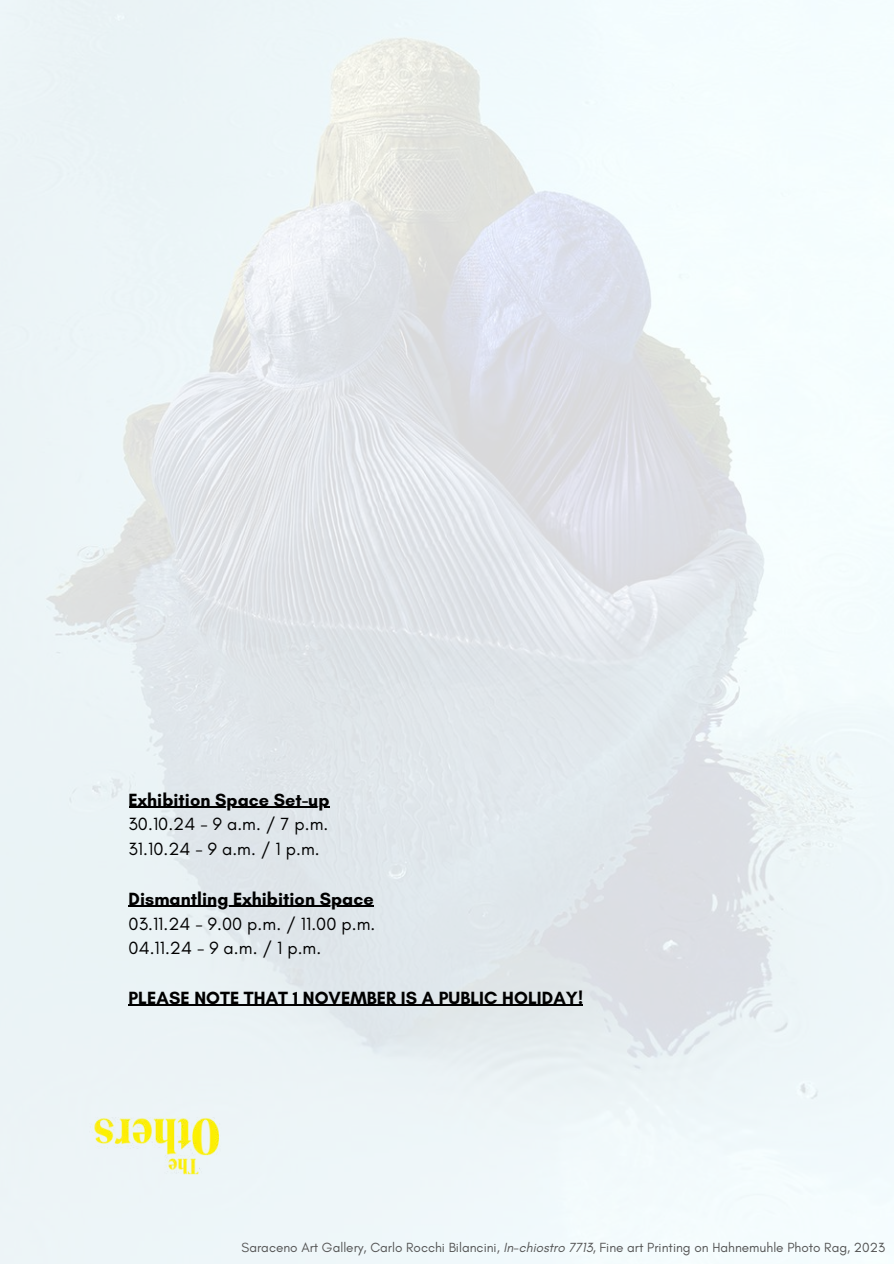
<style>
.page{position:relative;width:894px;height:1264px;background:#fff}
.page>*{position:absolute;margin:0;border:0;box-sizing:border-box;transform-origin:0 0}
.t1{font:700 18px "Glacial Indifference";letter-spacing:.005em;color:#000}
.t2{font:18px/24.8px "Glacial Indifference";letter-spacing:.005em;color:#000}
.t3{font:13.5px "Glacial Indifference";color:#545454}
.s1{font-style:italic}
</style>
<div class="page">
<img style="left:0;top:0;width:893px;height:1263px">
<img style="left:89px;top:1117px;width:136px;height:57px">
<hr style="left:128px;top:806px;width:201px;height:2px;background:#000">
<hr style="left:128px;top:905px;width:246px;height:2px;background:#000">
<hr style="left:128px;top:1004px;width:455px;height:2px;background:#000">
<h1 class="t1" style="left:128px;top:788px;width:202px">Exhibition Space Set-up</h1>
<h1 class="t2" style="left:128px;top:811px;width:201px">30.10.24 - 9 a.m. / 7 p.m.<br>31.10.24 - 9 a.m. / 1 p.m.</h1>
<h1 class="t1" style="left:128px;top:887px;width:246px">Dismantling Exhibition Space</h1>
<h1 class="t2" style="left:128px;top:910px;width:248px">03.11.24 - 9.00 p.m. / 11.00 p.m.<br>04.11.24 - 9 a.m. / 1 p.m.</h1>
<h1 class="t1" style="left:128px;top:986px;width:456px">PLEASE NOTE THAT 1 NOVEMBER IS A PUBLIC HOLIDAY!</h1>
<p class="t3" style="left:241px;top:1238px;width:644px">Saraceno Art Gallery, Carlo Rocchi Bilancini, <span class="s1">In-chiostro 7713,</span> Fine art Printing on Hahnemuhle Photo Rag, 2023</p>
</div>
